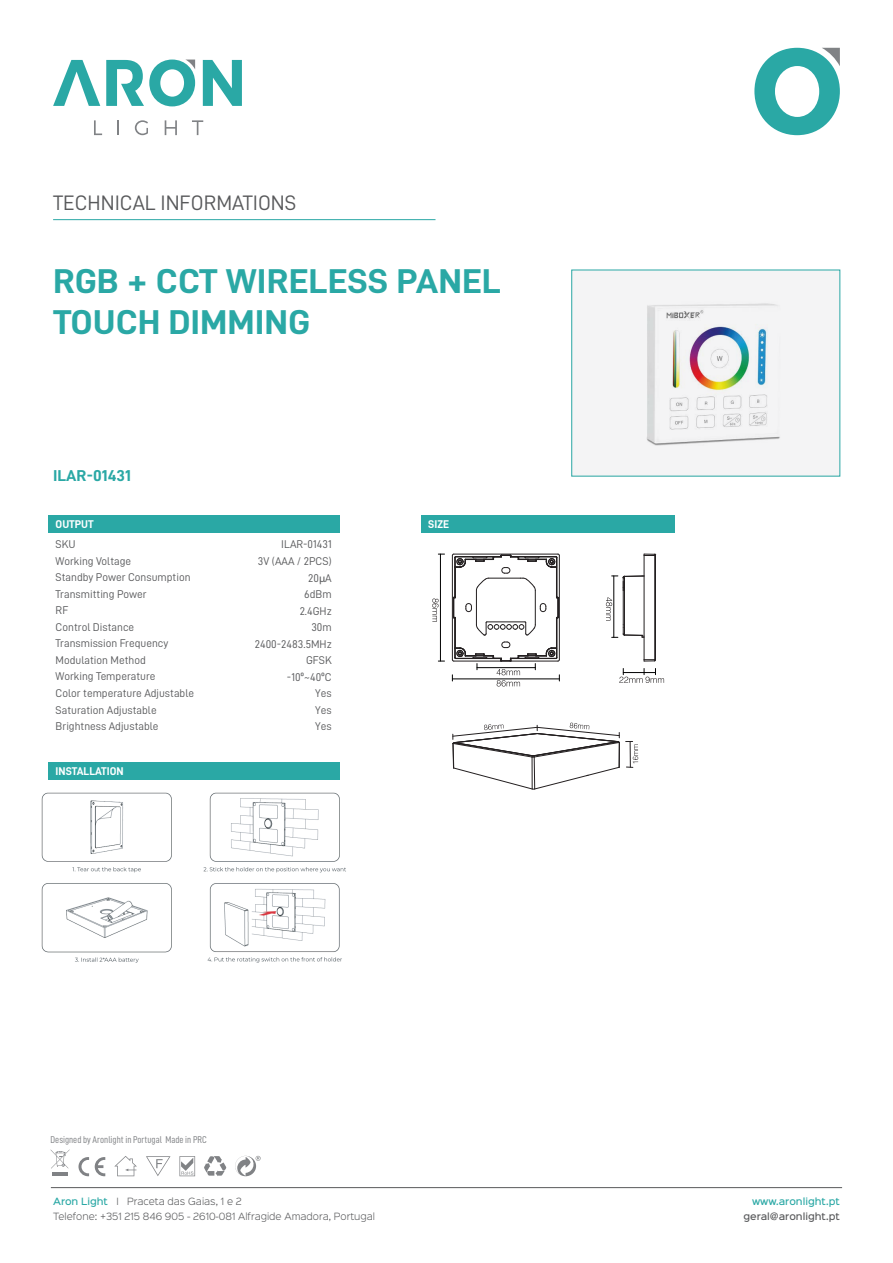
<style>
.page{position:relative;width:893px;height:1263px;background:#fff}
.page>*{position:absolute;margin:0;border:0;box-sizing:border-box;transform-origin:0 0}
.t1{font:34.5px/40.5px "D DIN Bold";color:#2aa8a5;scale:1.08 1}
.t2{font:21px "D DIN";color:#58595b}
.t3{font:15.75px "D DIN Bold";color:#2aa8a5;scale:1.08 1}
.t4{font:11.25px/16.5px "D DIN";color:#58595b}
.t5{font:11.25px "D DIN Bold";color:#fff}
.t6{font:9.9px "D DIN Condensed";color:#808285}
.t7{font:300 9px/15px "Sinkin Sans 300";color:#58595b}
.t8{font:500 9px "Sinkin Sans 500";color:#58595b}
.t9{font:500 9px "Sinkin Sans 500";color:#2aa8a5}
.s1{font-family:"Myriad Pro"}
.s2{font-family:"Sinkin Sans 500";font-weight:500;color:#2aa8a5}
</style>
<div class="page">
<svg style="left:203px;top:60px;width:39px;height:46px"></svg>
<svg style="left:53px;top:60px;width:47px;height:46px"></svg>
<svg style="left:106px;top:60px;width:89px;height:46px"></svg>
<svg style="left:94px;top:120px;width:8px;height:15px"></svg>
<svg style="left:117px;top:120px;width:2px;height:15px"></svg>
<svg style="left:135px;top:120px;width:13px;height:15px"></svg>
<svg style="left:165px;top:120px;width:12px;height:15px"></svg>
<svg style="left:192px;top:120px;width:11px;height:15px"></svg>
<hr style="left:53px;top:219px;width:382px;height:1px;background:#2aa8a5">
<svg style="left:754px;top:48px;width:86px;height:87px"></svg>
<hr style="left:51px;top:1187px;width:791px;height:1px;background:#58595b">
<svg style="left:179px;top:1156px;width:16px;height:20px"></svg>
<svg style="left:146px;top:1156px;width:25px;height:20px"></svg>
<svg style="left:204px;top:1156px;width:22px;height:20px"></svg>
<svg style="left:114px;top:1156px;width:23px;height:20px"></svg>
<svg style="left:78px;top:1157px;width:11px;height:19px"></svg>
<svg style="left:95px;top:1157px;width:10px;height:19px"></svg>
<hr style="left:52px;top:1172px;width:16px;height:4px;background:#808285">
<svg style="left:51px;top:1149px;width:19px;height:19px"></svg>
<svg style="left:235px;top:1156px;width:26px;height:20px"></svg>
<div style="left:572px;top:270px;width:268px;height:206px;background:#f4f4f5"></div>
<div style="left:49px;top:515px;width:291px;height:17px;background:#2aa8a5"></div>
<div style="left:421px;top:515px;width:254px;height:17px;background:#2aa8a5"></div>
<img style="left:647px;top:303px;width:133px;height:143px">
<hr style="left:557px;top:557px;width:1px;height:40px;background:#231f20">
<hr style="left:557px;top:618px;width:1px;height:40px;background:#231f20">
<hr style="left:452px;top:555px;width:1px;height:105px;background:#231f20">
<svg style="left:465px;top:603px;width:7px;height:9px"></svg>
<hr style="left:535px;top:590px;width:1px;height:35px;background:#231f20">
<hr style="left:476px;top:590px;width:1px;height:35px;background:#231f20">
<svg style="left:476px;top:621px;width:60px;height:14px"></svg>
<svg style="left:540px;top:603px;width:7px;height:9px"></svg>
<hr style="left:556px;top:557px;width:1px;height:41px;background:#231f20">
<hr style="left:556px;top:617px;width:1px;height:41px;background:#231f20">
<hr style="left:455px;top:557px;width:1px;height:41px;background:#231f20">
<hr style="left:455px;top:617px;width:1px;height:41px;background:#231f20">
<hr style="left:559px;top:555px;width:1px;height:105px;background:#231f20">
<svg style="left:453px;top:597px;width:3px;height:22px"></svg>
<svg style="left:556px;top:597px;width:3px;height:22px"></svg>
<svg style="left:452px;top:554px;width:108px;height:37px"></svg>
<hr style="left:440px;top:554px;width:1px;height:107px;background:#000">
<hr style="left:623px;top:590px;width:1px;height:35px;background:#231f20">
<hr style="left:644px;top:555px;width:1px;height:105px;background:#231f20">
<hr style="left:654px;top:555px;width:1px;height:105px;background:#231f20">
<hr style="left:655px;top:555px;width:1px;height:105px;background:#231f20">
<hr style="left:624px;top:590px;width:1px;height:35px;background:#231f20">
<svg style="left:644px;top:554px;width:12px;height:2px"></svg>
<svg style="left:644px;top:659px;width:12px;height:3px"></svg>
<svg style="left:612px;top:576px;width:32px;height:15px"></svg>
<hr style="left:614px;top:576px;width:1px;height:61px;background:#000">
<svg style="left:619px;top:668px;width:45px;height:15px"></svg>
<svg style="left:606px;top:597px;width:38px;height:41px"></svg>
<svg style="left:432px;top:598px;width:7px;height:24px"></svg>
<svg style="left:452px;top:642px;width:108px;height:44px"></svg>
<svg style="left:626px;top:741px;width:12px;height:27px"></svg>
<svg style="left:452px;top:723px;width:168px;height:66px"></svg>
<img style="left:41px;top:792px;width:305px;height:171px">
<div style="left:49px;top:762px;width:291px;height:17px;background:#2aa8a5"></div>
<h2 class="t2" style="left:53px;top:191px;width:245px">TECHNICAL INFORMATIONS</h2>
<h1 class="t1" style="left:53px;top:260px;width:416px">RGB + CCT WIRELESS PANEL<br>TOUCH DIMMING</h1>
<h3 class="t3" style="left:53px;top:467px;width:74px">ILAR-01431</h3>
<p class="t5" style="left:56px;top:518px;width:40px">OUTPUT</p>
<p class="t5" style="left:428px;top:518px;width:22px">SIZE</p>
<p class="t4" style="left:56px;top:536px;width:140px">SKU<br>Working Voltage<br>Standby Power Consumption<br>Transmitting Power<br>RF<br>Control Distance<br>Transmission Frequency<br>Modulation Method<br>Working Temperature<br>Color temperature Adjustable<br>Saturation Adjustable<br>Brightness Adjustable</p>
<p class="t4" style="left:255px;top:536px;width:78px;text-align:right">ILAR-01431<br>3V (AAA / 2PCS)<br>20<span class="s1">μ</span>A<br>6dBm<br>2.4GHz<br>30m<br>2400-2483.5MHz<br>GFSK<br>-10º~40ºC<br>Yes<br>Yes<br>Yes</p>
<p class="t5" style="left:56px;top:764px;width:69px">INSTALLATION</p>
<p class="t6" style="left:51px;top:1134px;width:158px">Designed by Aronlight in Portugal Made in PRC</p>
<p class="t7" style="left:53px;top:1193px;width:323px"><span class="s2">Aron Light</span> I Praceta das Gaias, 1 e 2<br>Telefone: +351 215 846 905 - 2610-081 Alfragide Amadora, Portugal</p>
<p class="t9" style="left:752px;top:1194px;width:89px">www.aronlight.pt</p>
<p class="t8" style="left:743px;top:1209px;width:98px">geral@aronlight.pt</p>
</div>
